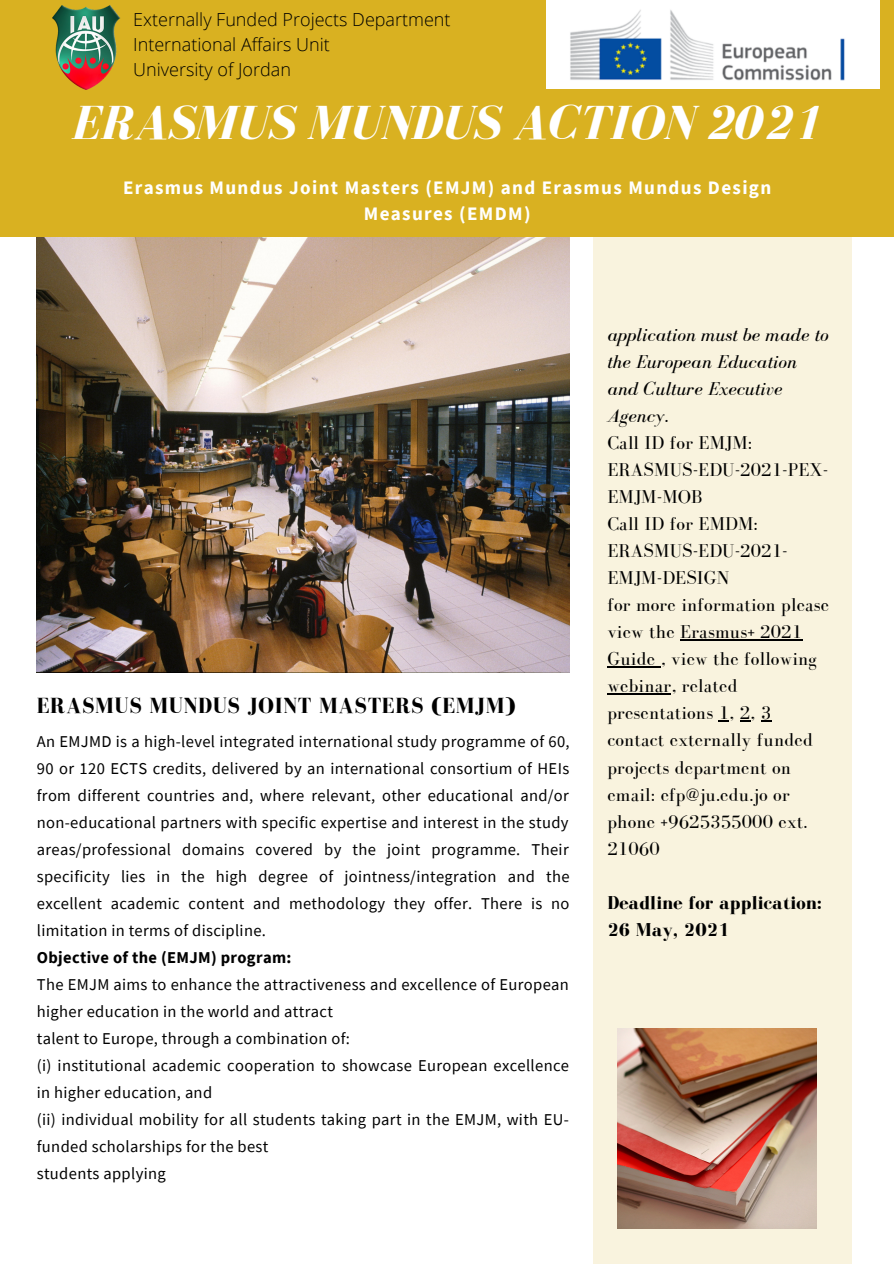
<style>
.page{position:relative;width:894px;height:1264px;background:#fff}
.page>*{position:absolute;margin:0;border:0;box-sizing:border-box;transform-origin:0 0}
.t1{font:italic 700 49.35px "Bodoni FLF";color:#fff}
.t2{font:700 22.5px "Bodoni FLF";letter-spacing:.03em;color:#000}
.t3{font:19.2px/27px "Bodoni FLF";letter-spacing:.01em;color:#000}
.t4{font:italic 19.2px/27px "Bodoni FLF";letter-spacing:.01em;color:#000}
.t5{font:700 19.2px "Bodoni FLF";letter-spacing:.01em;color:#000}
.t6{font:700 19.05px/26px "Source Sans Pro";letter-spacing:.07em;color:#fff;text-align:center}
.t7{font:300 18px "Open Sans";color:#000}
.t8{font:16.5px/27px "Source Sans Pro";letter-spacing:.02em;color:#000}
.t9{font:700 16.5px "Source Sans Pro";letter-spacing:.02em;color:#000}
</style>
<div class="page">
<img style="left:37px;top:237px;width:532px;height:435px">
<div style="left:593px;top:165px;width:258px;height:1098px;background:#f9f3de"></div>
<div style="left:0;top:0;width:893px;height:237px;background:#d9b121"></div>
<img style="left:617px;top:1028px;width:199px;height:200px">
<img style="left:53px;top:6px;width:67px;height:83px">
<img style="left:546px;top:0;width:333px;height:89px">
<hr style="left:680px;top:639px;width:122px;height:1px;background:#000">
<hr style="left:607px;top:666px;width:53px;height:1px;background:#000">
<hr style="left:607px;top:693px;width:64px;height:1px;background:#000">
<p class="t7" style="left:133px;top:7px;width:319px">Externally Funded Projects Department</p>
<p class="t7" style="left:133px;top:32px;width:198px">International Affairs Unit</p>
<p class="t7" style="left:133px;top:56px;width:159px">University of Jordan</p>
<p class="t1" style="left:71px;top:97px;width:753px">ERASMUS MUNDUS ACTION 2021</p>
<p class="t6" style="left:123px;top:174px;width:649px">Erasmus Mundus Joint Masters (EMJM) and Erasmus Mundus Design<br>Measures (EMDM)</p>
<p class="t2" style="left:37px;top:693px;width:480px">ERASMUS MUNDUS JOINT MASTERS (EMJM)</p>
<p class="t8" style="left:37px;top:727px;width:534px;text-align:justify">An EMJMD is a high-level integrated international study programme of 60, 90 or 120 ECTS credits, delivered by an international consortium of HEIs from different countries and, where relevant, other educational and/or non-educational partners with specific expertise and interest in the study areas/professional domains covered by the joint programme. Their specificity lies in the high degree of jointness/integration and the excellent academic content and methodology they offer. There is no limitation in terms of discipline.</p>
<p class="t9" style="left:37px;top:946px;width:256px">Objective of the (EMJM) program:</p>
<p class="t8" style="left:37px;top:970px;width:533px">The EMJM aims to enhance the attractiveness and excellence of European higher education in the world and attract</p>
<p class="t8" style="left:37px;top:1024px;width:314px">talent to Europe, through a combination of:</p>
<p class="t8" style="left:37px;top:1051px;width:533px">(i) institutional academic cooperation to showcase European excellence in higher education, and</p>
<p class="t8" style="left:37px;top:1105px;width:533px">(ii) individual mobility for all students taking part in the EMJM, with EU&shy;funded scholarships for the best</p>
<p class="t8" style="left:37px;top:1159px;width:130px">students applying</p>
<p class="t4" style="left:607px;top:321px;width:223px">application must be made to</p>
<p class="t4" style="left:607px;top:348px;width:191px">the European Education and Culture Executive<br>Agency.</p>
<p class="t3" style="left:607px;top:429px;width:222px">Call ID for EMJM:<br>ERASMUS-EDU-2021-PEX-<br>EMJM-MOB</p>
<p class="t3" style="left:607px;top:510px;width:152px">Call ID for EMDM:</p>
<p class="t3" style="left:607px;top:537px;width:182px">ERASMUS-EDU-2021-<br>EMJM-DESIGN</p>
<p class="t3" style="left:607px;top:591px;width:223px">for more information please view the Erasmus+ 2021<br>Guide , view the following webinar, related presentations 1, 2, 3</p>
<p class="t3" style="left:607px;top:726px;width:207px">contact externally funded projects department on email: efp@ju.edu.jo or phone +9625355000 ext.<br>21060</p>
<p class="t5" style="left:607px;top:891px;width:216px">Deadline for application:</p>
<p class="t5" style="left:607px;top:918px;width:124px">26 May, 2021</p>
</div>
